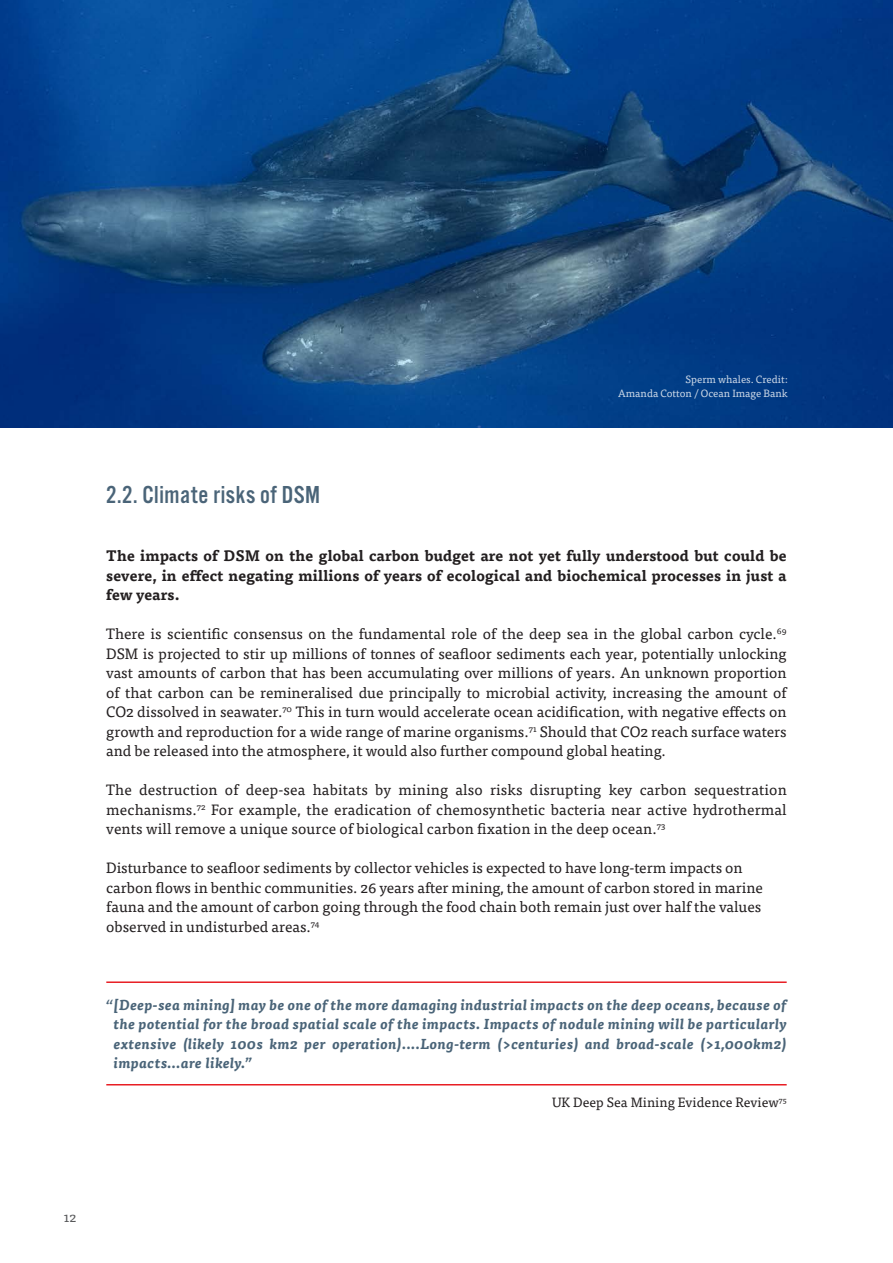
<style>
.page{position:relative;width:893px;height:1263px;background:#fff}
.page>*{position:absolute;margin:0;border:0;box-sizing:border-box;transform-origin:0 0}
.T_SMALL_BLUE{font:25.5px "Alternate Got No 3 D";letter-spacing:.02em;color:#4a6478}
.t1{font:15px/19.5px "Tisa Pro";color:#231f20;text-align:justify}
.t2{font:700 15px/19.5px "Tisa Pro";letter-spacing:.01em;color:#231f20;text-align:justify}
.QUOTE{font:italic 700 14.25px/19.5px "Tisa Pro";letter-spacing:.04em;color:#4a6478;text-align:justify}
.t3{font:13.5px "Tisa Pro";letter-spacing:.005em;color:#231f20}
.t4{font:13.5px "Tisa Pro";color:#57585a}
.t5{font:10.5px/13.5px "Tisa Pro";color:#fff;text-align:right}
</style>
<div class="page">
<img style="left:0;top:0;width:893px;height:427px">
<hr style="left:106px;top:1084px;width:681px;height:1px;background:#e81e24">
<hr style="left:106px;top:981px;width:681px;height:2px;background:#e81e24">
<p class="T_SMALL_BLUE" style="left:106px;top:481px;width:215px">2.2. Climate risks of DSM</p>
<p class="t5" style="left:618px;top:372px;width:171px">Sperm whales. Credit:<br>Amanda Cotton / Ocean Image Bank</p>
<p class="t2" style="left:106px;top:545px;width:682px">The impacts of DSM on the global carbon budget are not yet fully understood but could be severe, in effect negating millions of years of ecological and biochemical processes in just a few years.</p>
<p class="t1" style="left:106px;top:623px;width:682px">There is scientific consensus on the fundamental role of the deep sea in the global carbon cycle.<sup>69<br></sup>DSM is projected to stir up millions of tonnes of seafloor sediments each year, potentially unlocking vast amounts of carbon that has been accumulating over millions of years. An unknown proportion of that carbon can be remineralised due principally to microbial activity, increasing the amount of CO2 dissolved in seawater.<sup>70</sup> This in turn would accelerate ocean acidification, with negative effects on growth and reproduction for a wide range of marine organisms.<sup>71</sup> Should that CO2 reach surface waters and be released into the atmosphere, it would also further compound global heating.</p>
<p class="t1" style="left:106px;top:779px;width:682px">The destruction of deep-sea habitats by mining also risks disrupting key carbon sequestration mechanisms.<sup>72</sup> For example, the eradication of chemosynthetic bacteria near active hydrothermal vents will remove a unique source of biological carbon fixation in the deep ocean.<sup>73</sup></p>
<p class="t1" style="left:106px;top:857px;width:658px;text-align:left">Disturbance to seafloor sediments by collector vehicles is expected to have long-term impacts on carbon flows in benthic communities. 26 years after mining, the amount of carbon stored in marine fauna and the amount of carbon going through the food chain both remain just over half the values observed in undisturbed areas.<sup>74</sup></p>
<p class="QUOTE" style="left:114px;top:994px;width:674px;text-indent:-8px">“[Deep-sea mining] may be one of the more damaging industrial impacts on the deep oceans, because of the potential for the broad spatial scale of the impacts. Impacts of nodule mining will be particularly extensive (likely 100s km2 per operation)....Long-term (&gt;centuries) and broad-scale (&gt;1,000km2) impacts…are likely.”</p>
<p class="t3" style="left:552px;top:1092px;width:236px">UK Deep Sea Mining Evidence Review<sup>75</sup></p>
<p class="t4" style="left:64px;top:1207px;width:14px">12</p>
</div>
